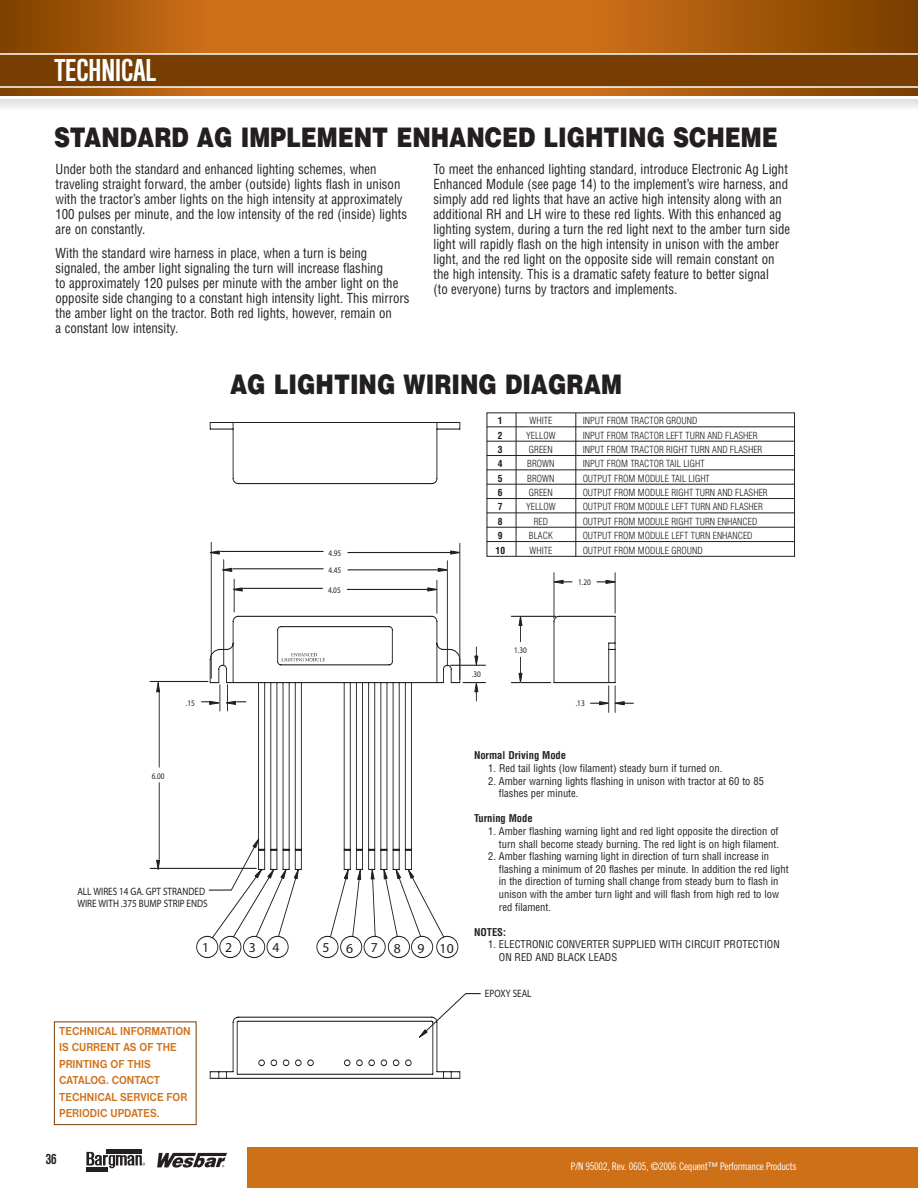
<style>
.page{position:relative;width:918px;height:1188px;background:#fff}
.page>*{position:absolute;margin:0;border:0;box-sizing:border-box;transform-origin:0 0}
.t1{font:700 condensed 33px "Nimbus San D";letter-spacing:-.02em;color:#fff}
.t2{font:900 27px "Helvetica";color:#231f20;scale:.82 1}
.t3{font:700 condensed 15px "Nimbus San D";color:#231f20}
.t4{font:13.65px "Myriad";letter-spacing:1.19em;color:#231f20}
.t5{font:condensed 13.5px/15px "Helvetica";color:#231f20;scale:.95 1}
.t6{font:700 12px/16.5px "Nimbus San D";color:#ce7018;scale:.9 1}
.t7{font:10.65px/12.3px "Myriad";color:#231f20;scale:.85 1}
.t8{font:condensed 10.5px/12.6px "Helvetica";color:#231f20}
.t9{font:10.5px "Trade Gothic Cond Eighteen";letter-spacing:-.02em;color:#fff}
.t10{font:700 condensed 10.5px "Helvetica";color:#231f20}
.t11{font:300 condensed 9.6px "Helvetica";color:#231f20}
.t12{font:700 condensed 9.6px "Helvetica";color:#231f20}
.t13{font:8.55px "Myriad";color:#231f20;scale:.85 1}
</style>
<div class="page">
<div style="left:0;top:0;width:207px;height:98px;background:linear-gradient(to right,#7c4000,#cd6f19)"></div>
<div style="left:206px;top:0;width:383px;height:98px;background:#ce7018"></div>
<div style="left:588px;top:0;width:330px;height:98px;background:linear-gradient(to right,#ce7019,#783d00)"></div>
<div style="left:0;top:54px;width:918px;height:33px;background:#783d00"></div>
<hr style="left:0;top:99px;width:918px;height:2px;background:#d5d6d8">
<hr style="left:0;top:100px;width:918px;height:2px;background:#d9dadc">
<hr style="left:0;top:102px;width:918px;height:2px;background:#e0e1e3">
<hr style="left:0;top:103px;width:918px;height:2px;background:#e4e5e7">
<hr style="left:0;top:104px;width:918px;height:2px;background:#e8e9ea">
<hr style="left:0;top:105px;width:918px;height:2px;background:#ececee">
<hr style="left:0;top:106px;width:918px;height:2px;background:#f0f1f2">
<hr style="left:0;top:107px;width:918px;height:2px;background:#f4f5f5">
<hr style="left:0;top:108px;width:918px;height:2px;background:#f8f8f9">
<hr style="left:0;top:53px;width:918px;height:2px;background:#fff">
<hr style="left:0;top:86px;width:918px;height:2px;background:#fff">
<hr style="left:0;top:96px;width:918px;height:3px;background:#fff">
<div style="left:248px;top:1148px;width:670px;height:40px;background:#ce7018"></div>
<svg style="left:86px;top:1152px;width:59px;height:16px"></svg>
<div style="left:106px;top:1149px;width:36px;height:5px;background:#231f20"></div>
<div style="left:86px;top:1167px;width:22px;height:5px;background:#231f20"></div>
<svg style="left:157px;top:1153px;width:70px;height:15px"></svg>
<hr style="left:150px;top:681px;width:58px;height:1px;background:#231f20">
<hr style="left:150px;top:868px;width:106px;height:1px;background:#231f20">
<svg style="left:210px;top:422px;width:406px;height:657px"></svg>
<hr style="left:210px;top:1078px;width:250px;height:1px;background:#231f20">
<svg style="left:156px;top:550px;width:330px;height:488px"></svg>
<div style="left:487px;top:413px;width:308px;height:143px;background:#fff"></div>
<div style="left:487px;top:412px;width:308px;height:145px;border:1px solid #231f20"></div>
<hr style="left:487px;top:426px;width:307px;height:1px;background:#231f20">
<hr style="left:487px;top:441px;width:307px;height:1px;background:#231f20">
<hr style="left:487px;top:455px;width:307px;height:1px;background:#231f20">
<hr style="left:487px;top:469px;width:307px;height:1px;background:#231f20">
<hr style="left:487px;top:484px;width:307px;height:1px;background:#231f20">
<hr style="left:487px;top:498px;width:307px;height:1px;background:#231f20">
<hr style="left:487px;top:513px;width:307px;height:1px;background:#231f20">
<hr style="left:487px;top:527px;width:307px;height:1px;background:#231f20">
<hr style="left:487px;top:541px;width:307px;height:1px;background:#231f20">
<hr style="left:516px;top:412px;width:1px;height:144px;background:#231f20">
<hr style="left:575px;top:413px;width:1px;height:144px;background:#231f20">
<div style="left:54px;top:1022px;width:142px;height:103px;border:1px solid #783d00"></div>
<h1 class="t1" style="left:54px;top:58px;width:104px">TECHNICAL</h1>
<h2 class="t2" style="left:54px;top:127px;width:884px">STANDARD AG IMPLEMENT ENHANCED LIGHTING SCHEME</h2>
<p class="t5" style="left:56px;top:162px;width:372px">Under both the standard and enhanced lighting schemes, when traveling straight forward, the amber (outside) lights flash in unison with the tractor’s amber lights on the high intensity at approximately 100 pulses per minute, and the low intensity of the red (inside) lights are on constantly.</p>
<p class="t5" style="left:56px;top:246px;width:374px">With the standard wire harness in place, when a turn is being signaled, the amber light signaling the turn will increase flashing<br>to approximately 120 pulses per minute with the amber light on the opposite side changing to a constant high intensity light. This mirrors the amber light on the tractor. Both red lights, however, remain on<br>a constant low intensity.</p>
<p class="t5" style="left:434px;top:162px;width:377px">To meet the enhanced lighting standard, introduce Electronic Ag Light Enhanced Module (see page 14) to the implement’s wire harness, and simply add red lights that have an active high intensity along with an additional RH and LH wire to these red lights. With this enhanced ag lighting system, during a turn the red light next to the amber turn side light will rapidly flash on the high intensity in unison with the amber light, and the red light on the opposite side will remain constant on the high intensity. This is a dramatic safety feature to better signal<br>(to everyone) turns by tractors and implements.</p>
<h2 class="t2" style="left:230px;top:375px;width:480px">AG LIGHTING WIRING DIAGRAM</h2>
<p class="t13" style="left:329px;top:549px;width:16px">4.95</p>
<p class="t13" style="left:329px;top:567px;width:16px">4.45</p>
<p class="t13" style="left:328px;top:586px;width:16px">4.05</p>
<p class="t12" style="left:498px;top:417px;width:6px">1</p>
<p class="t11" style="left:529px;top:417px;width:24px">WHITE</p>
<p class="t11" style="left:583px;top:417px;width:116px">INPUT FROM TRACTOR GROUND</p>
<p class="t12" style="left:498px;top:432px;width:6px">2</p>
<p class="t11" style="left:526px;top:432px;width:31px">YELLOW</p>
<p class="t11" style="left:583px;top:432px;width:176px">INPUT FROM TRACTOR LEFT TURN AND FLASHER</p>
<p class="t12" style="left:498px;top:446px;width:6px">3</p>
<p class="t11" style="left:529px;top:446px;width:25px">GREEN</p>
<p class="t11" style="left:583px;top:446px;width:181px">INPUT FROM TRACTOR RIGHT TURN AND FLASHER</p>
<p class="t12" style="left:498px;top:460px;width:6px">4</p>
<p class="t11" style="left:527px;top:460px;width:29px">BROWN</p>
<p class="t11" style="left:583px;top:460px;width:123px">INPUT FROM TRACTOR TAIL LIGHT</p>
<p class="t12" style="left:498px;top:475px;width:6px">5</p>
<p class="t11" style="left:527px;top:475px;width:29px">BROWN</p>
<p class="t11" style="left:583px;top:475px;width:129px">OUTPUT FROM MODULE TAIL LIGHT</p>
<p class="t12" style="left:498px;top:489px;width:6px">6</p>
<p class="t11" style="left:529px;top:489px;width:25px">GREEN</p>
<p class="t11" style="left:583px;top:489px;width:187px">OUTPUT FROM MODULE RIGHT TURN AND FLASHER</p>
<p class="t12" style="left:498px;top:503px;width:6px">7</p>
<p class="t11" style="left:526px;top:503px;width:31px">YELLOW</p>
<p class="t11" style="left:583px;top:503px;width:182px">OUTPUT FROM MODULE LEFT TURN AND FLASHER</p>
<p class="t12" style="left:498px;top:518px;width:6px">8</p>
<p class="t11" style="left:534px;top:518px;width:16px">RED</p>
<p class="t11" style="left:583px;top:518px;width:176px">OUTPUT FROM MODULE RIGHT TURN ENHANCED</p>
<p class="t12" style="left:498px;top:532px;width:6px">9</p>
<p class="t11" style="left:529px;top:532px;width:25px">BLACK</p>
<p class="t11" style="left:583px;top:532px;width:171px">OUTPUT FROM MODULE LEFT TURN ENHANCED</p>
<p class="t12" style="left:496px;top:546px;width:11px">10</p>
<p class="t11" style="left:529px;top:546px;width:24px">WHITE</p>
<p class="t11" style="left:583px;top:546px;width:122px">OUTPUT FROM MODULE GROUND</p>
<p class="t13" style="left:578px;top:579px;width:16px">1.20</p>
<p class="t13" style="left:472px;top:671px;width:12px">.30</p>
<p class="t13" style="left:514px;top:646px;width:16px">1.30</p>
<p class="t13" style="left:186px;top:700px;width:12px">.15</p>
<p class="t13" style="left:576px;top:700px;width:12px">.13</p>
<p class="t13" style="left:152px;top:773px;width:16px">6.00</p>
<p class="t7" style="left:77px;top:886px;width:155px">ALL WIRES 14 GA. GPT STRANDED<br>WIRE WITH .375 BUMP STRIP ENDS</p>
<p class="t4" style="left:202px;top:943px;width:79px">1234</p>
<p class="t4" style="left:346px;top:943px;width:9px">6</p>
<p class="t4" style="left:371px;top:943px;width:55px">789</p>
<p class="t4" style="left:440px;top:943px;width:16px">10</p>
<p class="t6" style="left:59px;top:1023px;width:148px">TECHNICAL INFORMATION<br>IS CURRENT AS OF THE<br>PRINTING OF THIS<br>CATALOG. CONTACT<br>TECHNICAL SERVICE FOR<br>PERIODIC UPDATES.</p>
<p class="t3" style="left:45px;top:1153px;width:13px">36</p>
<p class="t10" style="left:474px;top:752px;width:94px">Normal Driving Mode</p>
<p class="t8" style="left:488px;top:763px;width:236px">1. Red tail lights (low filament) steady burn if turned on.</p>
<p class="t8" style="left:499px;top:775px;width:266px;text-indent:-11px">2. Amber warning lights flashing in unison with tractor at 60 to 85 flashes per minute.</p>
<p class="t10" style="left:474px;top:814px;width:60px">Turning Mode</p>
<p class="t8" style="left:488px;top:826px;width:292px;text-align:right">1. Amber flashing warning light and red light opposite the direction of turn shall become steady burning. The red light is on high filament.</p>
<p class="t8" style="left:499px;top:851px;width:291px;text-indent:-11px">2. Amber flashing warning light in direction of turn shall increase in flashing a minimum of 20 flashes per minute. In addition the red light in the direction of turning shall change from steady burn to flash in unison with the amber turn light and will flash from high red to low red filament.</p>
<p class="t10" style="left:474px;top:928px;width:34px">NOTES:</p>
<p class="t8" style="left:499px;top:939px;width:282px;text-indent:-11px">1. ELECTRONIC CONVERTER SUPPLIED WITH CIRCUIT PROTECTION<br>ON RED AND BLACK LEADS</p>
<p class="t7" style="left:485px;top:989px;width:56px">EPOXY SEAL</p>
<p class="t9" style="left:571px;top:1162px;width:227px">P/N 95002, Rev. 0605, ©2006 Cequent™ Performance Products</p>
</div>
